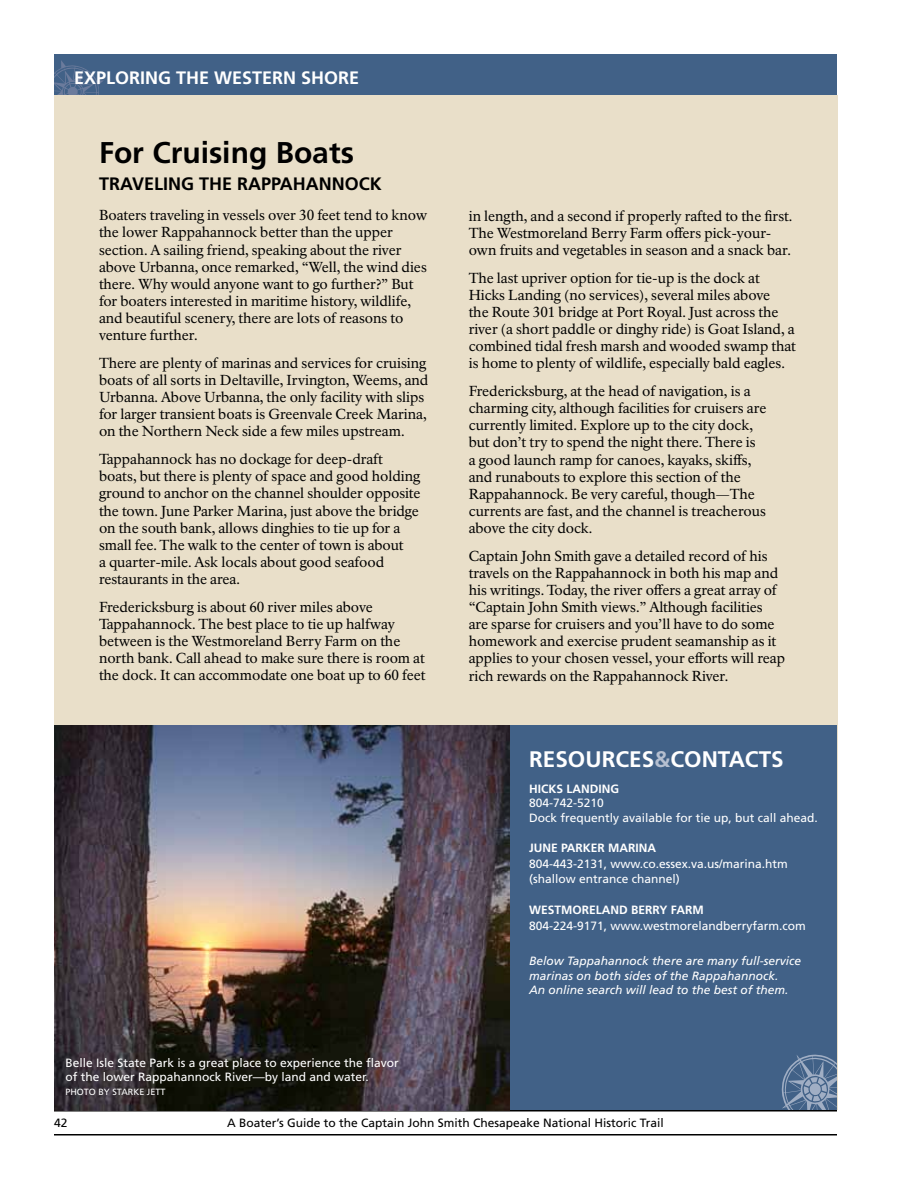
<style>
.page{position:relative;width:918px;height:1188px;background:#fff}
.page>*{position:absolute;margin:0;border:0;box-sizing:border-box;transform-origin:0 0}
.t1{font:700 30px "Frutiger LT Std";color:#000}
.t2{font:700 22.5px "Frutiger LT Std";color:#fff}
.t3{font:700 18px "Frutiger LT Std";color:#fff}
.t4{font:700 18px "Frutiger LT Std";color:#000}
.t5{font:14.25px/17.1px "NPS Rawlinson OT";letter-spacing:-.005em;color:#000}
.t6{font:12px/14.4px "Frutiger LT Std";color:#fff}
.t7{font:italic 12px/14.4px "Frutiger LT Std";color:#fff}
.t8{font:12px "Frutiger LT Std";color:#000}
.t9{font:700 12px "Frutiger LT Std";color:#fff}
.t10{font:9px "Frutiger LT Std";color:#fff}
.s1{color:#b5bfd0}
</style>
<div class="page">
<div style="left:54px;top:54px;width:783px;height:41px;background:#416187"></div>
<svg style="left:54px;top:60px;width:50px;height:35px"></svg>
<hr style="left:54px;top:1134px;width:783px;height:2px;background:#000">
<hr style="left:54px;top:1110px;width:783px;height:2px;background:#000">
<div style="left:54px;top:95px;width:783px;height:1015px;background:#e9dfc9"></div>
<div style="left:509px;top:726px;width:328px;height:384px;background:#416187"></div>
<svg style="left:782px;top:1054px;width:55px;height:56px"></svg>
<img style="left:54px;top:726px;width:455px;height:384px">
<p class="t3" style="left:74px;top:67px;width:12px">EXPLORIN</p>
<p class="t3" style="left:158px;top:67px;width:30px">G THE</p>
<p class="t3" style="left:214px;top:67px;width:50px">WE STERN</p>
<p class="t3" style="left:301px;top:67px;width:23px">SHORE</p>
<h1 class="t1" style="left:99px;top:135px;width:256px">FOR CRUISING BOATS</h1>
<p class="t4" style="left:99px;top:173px;width:284px">TRAVELING THE RAPPAHANNOCK</p>
<p class="t5" style="left:99px;top:207px;width:330px">Boaters traveling in vessels over 30 feet tend to know the lower Rappahannock better than the upper section. A sailing friend, speaking about the river above Urbanna, once remarked, “Well, the wind dies there. Why would anyone want to go further?” But for boaters interested in maritime history, wildlife, and beautiful scenery, there are lots of reasons to venture further.</p>
<p class="t5" style="left:99px;top:355px;width:331px">There are plenty of marinas and services for cruising boats of all sorts in Deltaville, Irvington, Weems, and Urbanna. Above Urbanna, the only facility with slips for larger transient boats is Greenvale Creek Marina, on the Northern Neck side a few miles upstream.</p>
<p class="t5" style="left:99px;top:451px;width:323px">Tappahannock has no dockage for deep-draft boats, but there is plenty of space and good holding ground to anchor on the channel shoulder opposite the town. June Parker Marina, just above the bridge on the south bank, allows dinghies to tie up for a small fee. The walk to the center of town is about<br>a quarter-mile. Ask locals about good seafood restaurants in the area.</p>
<p class="t5" style="left:99px;top:599px;width:328px">Fredericksburg is about 60 river miles above Tappahannock. The best place to tie up halfway between is the Westmoreland Berry Farm on the north bank. Call ahead to make sure there is room at the dock. It can accommodate one boat up to 60 feet</p>
<p class="t6" style="left:65px;top:1056px;width:335px">Belle Isle State Park is a great place to experience the flavor of the lower Rappahannock River—by land and water.</p>
<p class="t10" style="left:65px;top:1087px;width:91px">PH OTO BY STARKE JETT</p>
<p class="t5" style="left:469px;top:207px;width:325px">in length, and a second if properly rafted to the first.<br>The Westmoreland Berry Farm offers pick-your&shy;own fruits and vegetables in season and a snack bar.</p>
<p class="t5" style="left:469px;top:269px;width:329px">The last upriver option for tie-up is the dock at Hicks Landing (no services), several miles above<br>the Route 301 bridge at Port Royal. Just across the river (a short paddle or dinghy ride) is Goat Island, a combined tidal fresh marsh and wooded swamp that is home to plenty of wildlife, especially bald eagles.</p>
<p class="t5" style="left:469px;top:383px;width:299px">Fredericksburg, at the head of navigation, is a charming city, although facilities for cruisers are currently limited. Explore up to the city dock, but don’t try to spend the night there. There is<br>a good launch ramp for canoes, kayaks, skiffs, and runabouts to explore this section of the Rappahannock. Be very careful, though—The currents are fast, and the channel is treacherous above the city dock.</p>
<p class="t5" style="left:469px;top:548px;width:318px">Captain John Smith gave a detailed record of his travels on the Rappahannock in both his map and his writings. Today, the river offers a great array of “Captain John Smith views.” Although facilities are sparse for cruisers and you’ll have to do some homework and exercise prudent seamanship as it applies to your chosen vessel, your efforts will reap rich rewards on the Rappahannock River.</p>
<h2 class="t2" style="left:529px;top:746px;width:56px">RESOUR</h2>
<h2 class="t2" style="left:615px;top:746px;width:85px">CES<span class="s1">&amp;</span>CONTA</h2>
<h2 class="t2" style="left:745px;top:746px;width:40px">CTS</h2>
<p class="t9" style="left:529px;top:781px;width:90px">HICKS LANDING</p>
<p class="t6" style="left:529px;top:796px;width:290px">804-742-5210<br>Dock frequently available for tie up, but call ahead.</p>
<p class="t9" style="left:529px;top:841px;width:14px">JUNE</p>
<p class="t9" style="left:561px;top:841px;width:9px">PARKER</p>
<p class="t9" style="left:608px;top:841px;width:9px">MARINA</p>
<p class="t6" style="left:529px;top:856px;width:260px;line-height:15.5px">804-443-2131, www.co.essex.va.us/marina.htm (shallow entrance channel)</p>
<p class="t9" style="left:529px;top:903px;width:176px">WESTMORELAND BERRY FARM</p>
<p class="t6" style="left:529px;top:919px;width:278px">804-224-9171, www.westmorelandberryfarm.com</p>
<p class="t7" style="left:529px;top:954px;width:273px">Below Tappahannock there are many full-service marinas on both sides of the Rappahannock.<br>An online search will lead to the best of them.</p>
<p class="t8" style="left:54px;top:1115px;width:15px">42</p>
<p class="t8" style="left:227px;top:1115px;width:438px">A Boater’s Guide to the Captain John Smith Chesapeake National Historic Trail</p>
</div>
